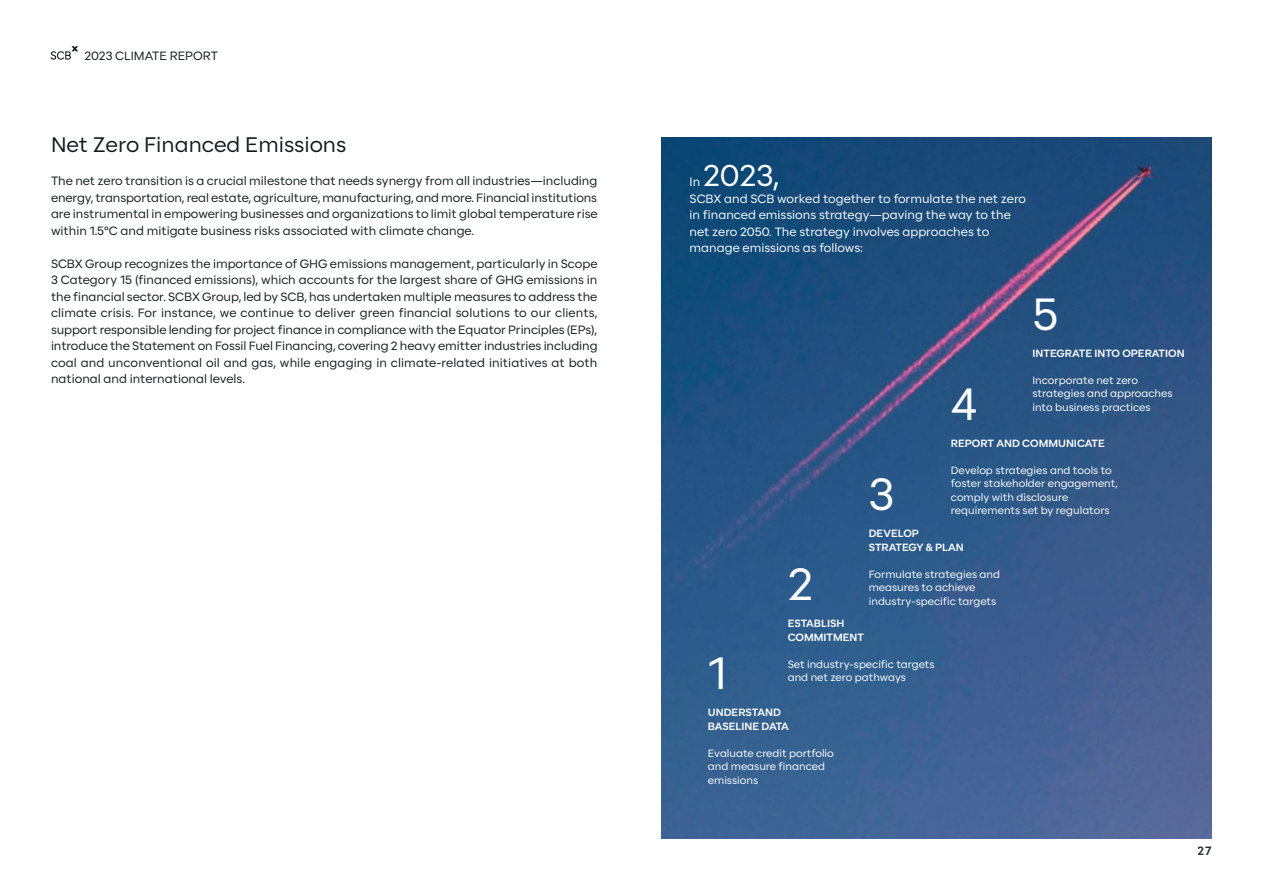
<style>
.page{position:relative;width:1263px;height:893px;background:#fff}
.page>*{position:absolute;margin:0;border:0;box-sizing:border-box;transform-origin:0 0}
.t1{font:45px "SCBX Beta 2";color:#fff}
.t2{font:30px "SCBX Beta 2";color:#fff}
.t3{font:21px "SCBX Beta 2";color:#111a1b}
.t4{font:12px/16.5px "SCBX Beta 2";color:#111a1b;text-align:justify}
.t5{font:12px/16.5px "SCBX Beta 2";color:#fff}
.t6{font:700 12px "SCBX Beta 2";color:#111a1b}
.t7{font:10.5px/13.5px "SCBX Beta 2";color:#fff}
.t8{font:700 10.5px/13.5px "SCBX Beta 2";color:#fff}
</style>
<div class="page">
<img style="left:661px;top:137px;width:550px;height:701px">
<svg style="left:50px;top:46px;width:28px;height:14px"></svg>
<p class="t4" style="left:84px;top:47px;width:135px">2023 CLIMATE REPORT</p>
<h3 class="t3" style="left:51px;top:129px;width:297px">Net Zero Financed Emissions</h3>
<p class="t4" style="left:51px;top:173px;width:548px">The net zero transition is a crucial milestone that needs synergy from all industries—including energy, transportation, real estate, agriculture, manufacturing, and more. Financial institutions are instrumental in empowering businesses and organizations to limit global temperature rise within 1.5°C and mitigate business risks associated with climate change.</p>
<p class="t4" style="left:51px;top:255px;width:548px">SCBX Group recognizes the importance of GHG emissions management, particularly in Scope 3 Category 15 (financed emissions), which accounts for the largest share of GHG emissions in the financial sector. SCBX Group, led by SCB, has undertaken multiple measures to address the climate crisis. For instance, we continue to deliver green financial solutions to our clients, support responsible lending for project finance in compliance with the Equator Principles (EPs), introduce the Statement on Fossil Fuel Financing, covering 2 heavy emitter industries including coal and unconventional oil and gas, while engaging in climate-related initiatives at both national and international levels.</p>
<h2 class="t2" style="left:703px;top:152px;width:78px">2023,</h2>
<p class="t5" style="left:690px;top:190px;width:338px">SCBX and SCB worked together to formulate the net zero in financed emissions strategy—paving the way to the net zero 2050. The strategy involves approaches to manage emissions as follows:</p>
<p class="t5" style="left:690px;top:174px;width:12px">In</p>
<h1 class="t1" style="left:1032px;top:279px;width:27px">5</h1>
<p class="t8" style="left:1032px;top:346px;width:154px">INTEGRATE INTO OPERATION</p>
<p class="t7" style="left:1032px;top:373px;width:142px">Incorporate net zero strategies and approaches into business practices</p>
<h1 class="t1" style="left:951px;top:369px;width:28px">4</h1>
<p class="t8" style="left:951px;top:436px;width:155px">REPORT AND COMMUNICATE</p>
<p class="t7" style="left:951px;top:463px;width:168px">Develop strategies and tools to foster stakeholder engagement, comply with disclosure requirements set by regulators</p>
<h1 class="t1" style="left:869px;top:459px;width:27px">3</h1>
<p class="t8" style="left:869px;top:527px;width:97px">DEVELOP<br>STRATEGY &amp; PLAN</p>
<p class="t7" style="left:869px;top:567px;width:133px">Formulate strategies and measures to achieve industry-specific targets</p>
<h1 class="t1" style="left:788px;top:550px;width:27px">2</h1>
<p class="t8" style="left:788px;top:617px;width:78px">ESTABLISH<br>COMMITMENT</p>
<p class="t7" style="left:788px;top:657px;width:148px">Set industry-specific targets and net zero pathways</p>
<h1 class="t1" style="left:708px;top:638px;width:21px">1</h1>
<p class="t8" style="left:708px;top:706px;width:83px">UNDERSTAND<br>BASELINE DATA</p>
<p class="t7" style="left:708px;top:746px;width:128px">Evaluate credit portfolio and measure financed emissions</p>
<p class="t6" style="left:1198px;top:842px;width:16px">27</p>
</div>
